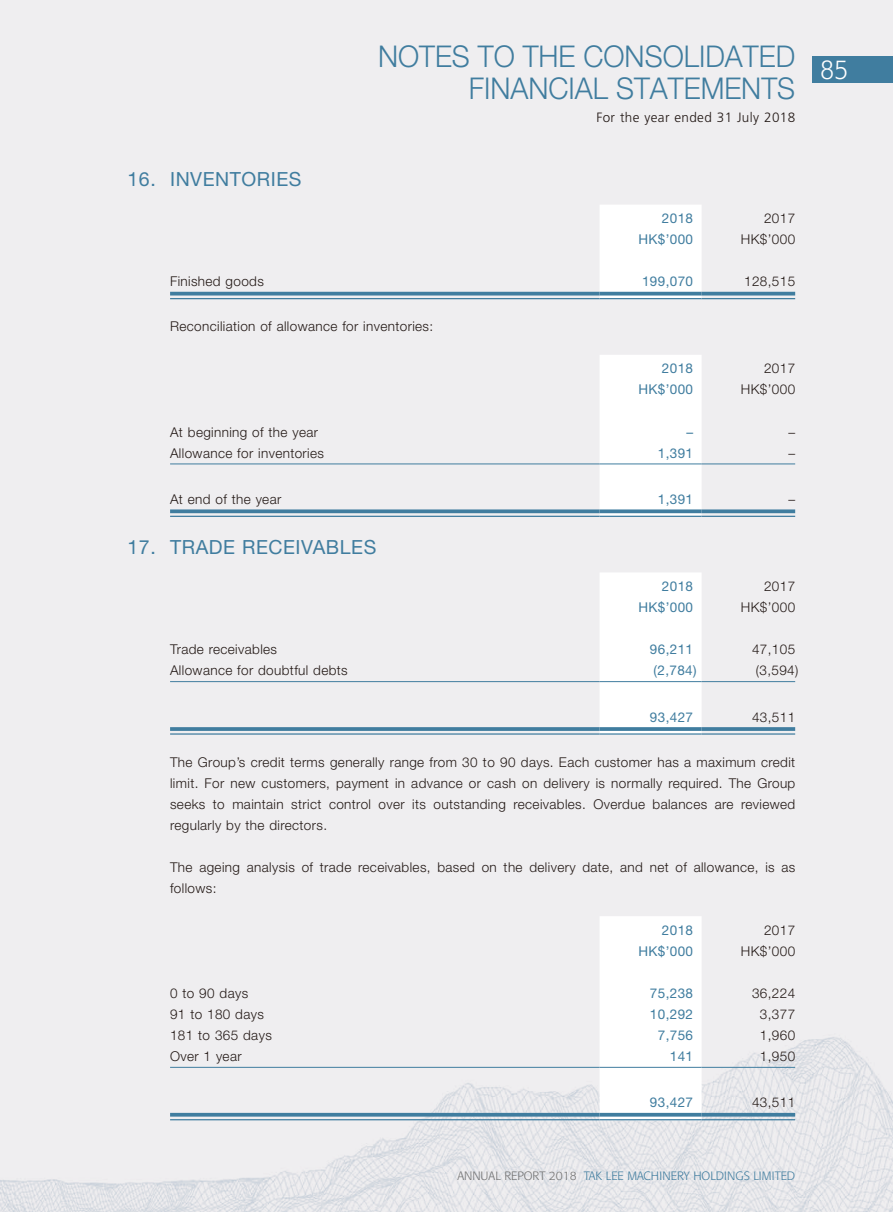
<style>
.page{position:relative;width:893px;height:1212px;background:#efeef0}
.page>*{position:absolute;margin:0;border:0;box-sizing:border-box;transform-origin:0 0}
.t1{font:300 30px/31.5px "Helvetica Neue LT Std";color:#407d9f;text-align:right;scale:.95 1}
.t2{font:300 27px "Formata";color:#fff;scale:.9 1}
.t3{font:19.5px "Helvetica Neue LT Std";letter-spacing:.03em;color:#407d9f}
.t4{font:300 13.5px/21px "Helvetica Neue LT Std";letter-spacing:.03em;color:#231916;text-align:justify}
.t5{font:13.5px "Helvetica Neue LT Std";letter-spacing:.03em;color:#407d9f}
.t6{font:300 13.5px "Frutiger LT Std";letter-spacing:.03em;color:#231916}
.t7{font:300 12px "Formata";color:#407d9f}
.s1{color:#727272}
</style>
<div class="page">
<div style="left:812px;top:57px;width:81px;height:26px;background:#407d9f"></div>
<svg style="left:600px;top:205px;width:102px;height:93px"></svg>
<hr style="left:170px;top:292px;width:430px;height:3px;background:#407d9f">
<hr style="left:170px;top:298px;width:430px;height:1px;background:#407d9f">
<hr style="left:600px;top:292px;width:102px;height:3px;background:#407d9f">
<hr style="left:600px;top:298px;width:102px;height:1px;background:#407d9f">
<hr style="left:702px;top:292px;width:93px;height:3px;background:#407d9f">
<hr style="left:702px;top:298px;width:93px;height:1px;background:#407d9f">
<svg style="left:600px;top:355px;width:102px;height:161px"></svg>
<hr style="left:170px;top:463px;width:430px;height:1px;background:#407d9f">
<hr style="left:600px;top:463px;width:102px;height:1px;background:#407d9f">
<hr style="left:702px;top:463px;width:93px;height:1px;background:#407d9f">
<svg style="left:170px;top:509px;width:430px;height:4px;background:#5489a8"></svg>
<hr style="left:170px;top:516px;width:430px;height:1px;background:#407d9f">
<svg style="left:600px;top:509px;width:102px;height:4px"></svg>
<hr style="left:600px;top:516px;width:102px;height:1px;background:#407d9f">
<svg style="left:702px;top:509px;width:93px;height:4px"></svg>
<hr style="left:702px;top:516px;width:93px;height:1px;background:#407d9f">
<svg style="left:600px;top:572px;width:102px;height:161px"></svg>
<hr style="left:170px;top:681px;width:430px;height:1px;background:#407d9f">
<hr style="left:600px;top:681px;width:102px;height:1px;background:#407d9f">
<hr style="left:702px;top:681px;width:93px;height:1px;background:#407d9f">
<svg style="left:170px;top:727px;width:430px;height:4px;background:#4a83a3"></svg>
<hr style="left:170px;top:733px;width:430px;height:2px;background:#407d9f">
<svg style="left:600px;top:727px;width:102px;height:4px"></svg>
<hr style="left:600px;top:733px;width:102px;height:2px;background:#407d9f">
<svg style="left:702px;top:727px;width:93px;height:4px"></svg>
<hr style="left:702px;top:733px;width:93px;height:2px;background:#407d9f">
<svg style="left:600px;top:916px;width:102px;height:203px"></svg>
<hr style="left:170px;top:1067px;width:430px;height:1px;background:#407d9f">
<hr style="left:600px;top:1067px;width:102px;height:1px;background:#407d9f">
<hr style="left:702px;top:1067px;width:93px;height:1px;background:#407d9f">
<hr style="left:170px;top:1113px;width:430px;height:3px;background:#407d9f">
<hr style="left:170px;top:1119px;width:430px;height:1px;background:#407d9f">
<hr style="left:600px;top:1113px;width:102px;height:3px;background:#407d9f">
<hr style="left:600px;top:1119px;width:102px;height:1px;background:#407d9f">
<hr style="left:702px;top:1113px;width:93px;height:3px;background:#407d9f">
<hr style="left:702px;top:1119px;width:93px;height:1px;background:#407d9f">
<h1 class="t1" style="left:378px;top:40px;width:441px">NOTES TO THE CONSOLIDATED<br>FINANCIAL STATEMENTS</h1>
<h3 class="t3" style="left:128px;top:168px;width:175px">16. INVENTORIES</h3>
<p class="t6" style="left:596px;top:110px;width:200px">For the year ended 31 July 2018</p>
<p class="t5" style="left:662px;top:210px;width:33px">2018</p>
<p class="t4" style="left:764px;top:208px;width:33px">2017</p>
<p class="t5" style="left:638px;top:231px;width:56px">HK$’000</p>
<p class="t4" style="left:741px;top:229px;width:56px">HK$’000</p>
<p class="t4" style="left:170px;top:271px;width:95px">Finished goods</p>
<p class="t5" style="left:642px;top:273px;width:53px">199,070</p>
<p class="t4" style="left:744px;top:271px;width:53px">128,515</p>
<p class="t4" style="left:170px;top:316px;width:265px">Reconciliation of allowance for inventories:</p>
<p class="t5" style="left:662px;top:361px;width:33px">2018</p>
<p class="t4" style="left:764px;top:358px;width:33px">2017</p>
<p class="t5" style="left:638px;top:382px;width:56px">HK$’000</p>
<p class="t4" style="left:741px;top:379px;width:56px">HK$’000</p>
<p class="t4" style="left:170px;top:421px;width:150px">At beginning of the year</p>
<p class="t5" style="left:686px;top:424px;width:8px">–</p>
<p class="t4" style="left:788px;top:421px;width:8px">–</p>
<p class="t4" style="left:170px;top:442px;width:155px">Allowance for inventories</p>
<p class="t5" style="left:658px;top:445px;width:37px">1,391</p>
<p class="t4" style="left:788px;top:442px;width:8px">–</p>
<p class="t4" style="left:170px;top:488px;width:113px">At end of the year</p>
<p class="t5" style="left:658px;top:491px;width:37px">1,391</p>
<p class="t4" style="left:788px;top:488px;width:8px">–</p>
<h3 class="t3" style="left:128px;top:536px;width:250px">17. TRADE RECEIVABLES</h3>
<p class="t5" style="left:662px;top:578px;width:33px">2018</p>
<p class="t4" style="left:764px;top:576px;width:33px">2017</p>
<p class="t5" style="left:638px;top:599px;width:56px">HK$’000</p>
<p class="t4" style="left:741px;top:597px;width:56px">HK$’000</p>
<p class="t4" style="left:170px;top:639px;width:108px">Trade receivables</p>
<p class="t5" style="left:650px;top:641px;width:45px">96,211</p>
<p class="t4" style="left:752px;top:639px;width:45px">47,105</p>
<p class="t4" style="left:170px;top:660px;width:179px">Allowance for doubtful debts</p>
<p class="t5" style="left:654px;top:662px;width:45px">(2,784)</p>
<p class="t4" style="left:756px;top:660px;width:44px">(3,594)</p>
<p class="t5" style="left:650px;top:709px;width:45px">93,427</p>
<p class="t4" style="left:752px;top:706px;width:45px">43,511</p>
<p class="t4" style="left:170px;top:751px;width:627px">The Group’s credit terms generally range from 30 to 90 days. Each customer has a maximum credit limit. For new customers, payment in advance or cash on delivery is normally required. The Group seeks to maintain strict control over its outstanding receivables. Overdue balances are reviewed regularly by the directors.</p>
<p class="t4" style="left:170px;top:856px;width:627px">The ageing analysis of trade receivables, based on the delivery date, and net of allowance, is as follows:</p>
<p class="t5" style="left:662px;top:922px;width:33px">2018</p>
<p class="t4" style="left:764px;top:919px;width:33px">2017</p>
<p class="t5" style="left:638px;top:943px;width:56px">HK$’000</p>
<p class="t4" style="left:741px;top:940px;width:56px">HK$’000</p>
<p class="t4" style="left:170px;top:982px;width:80px">0 to 90 days</p>
<p class="t5" style="left:650px;top:985px;width:45px">75,238</p>
<p class="t4" style="left:752px;top:982px;width:45px">36,224</p>
<p class="t4" style="left:170px;top:1003px;width:95px">91 to 180 days</p>
<p class="t5" style="left:650px;top:1006px;width:45px">10,292</p>
<p class="t4" style="left:760px;top:1003px;width:37px">3,377</p>
<p class="t4" style="left:170px;top:1024px;width:103px">181 to 365 days</p>
<p class="t5" style="left:658px;top:1027px;width:37px">7,756</p>
<p class="t4" style="left:760px;top:1024px;width:37px">1,960</p>
<p class="t4" style="left:170px;top:1045px;width:73px">Over 1 year</p>
<p class="t5" style="left:670px;top:1048px;width:25px">141</p>
<p class="t4" style="left:760px;top:1045px;width:37px">1,950</p>
<p class="t5" style="left:650px;top:1094px;width:45px">93,427</p>
<p class="t4" style="left:752px;top:1092px;width:45px">43,511</p>
<h2 class="t2" style="left:820px;top:54px;width:33px">85</h2>
<p class="t7" style="left:457px;top:1168px;width:339px"><span class="s1">ANNUAL REPORT 2018</span> TAK LEE MACHINERY HOLDINGS LIMITED</p>
</div>
